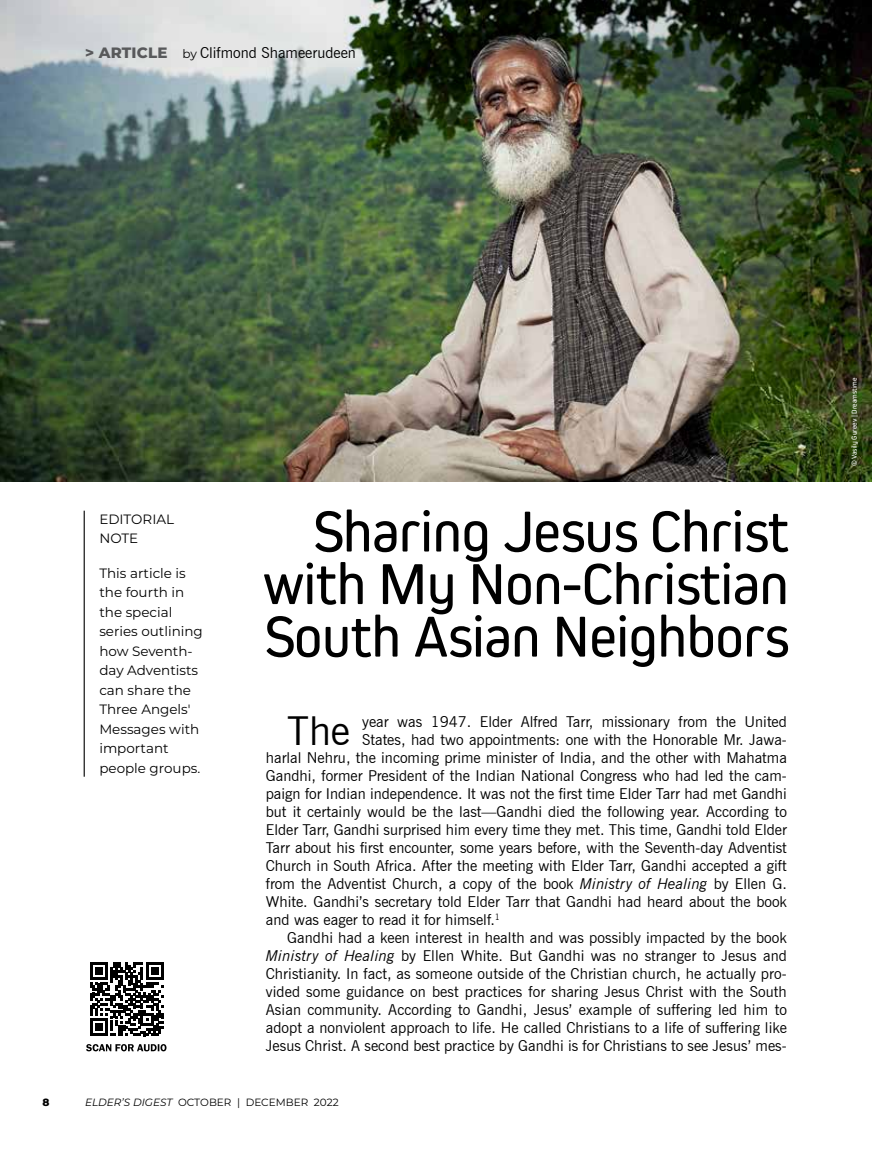
<style>
.page{position:relative;width:872px;height:1149px;background:#fff}
.page>*{position:absolute;margin:0;border:0;box-sizing:border-box;transform-origin:0 0}
.t1{font:60px/52.5px "Kiro";letter-spacing:-.01em;color:#000;text-align:justify}
.t2{font:39.9px "News Gothic BT";color:#000}
.t3{font:15px "News Gothic BT";color:#000}
.t4{font:13.5px/19.5px "Montserrat";color:#000}
.t5{font:10.5px "Montserrat";color:#000}
.t6{font:800 10.5px "Montserrat";color:#000}
.t7{font:7.5px "Kiro";color:#fff}
.s1{font-family:"Montserrat";font-weight:800;color:#58595b}
.s2{font-family:"Montserrat";font-size:12px}
.s3{font-style:italic}
</style>
<div class="page">
<img style="left:0;top:0;width:872px;height:481px">
<svg style="left:86px;top:1044px;width:80px;height:6px"></svg>
<hr style="left:84px;top:510px;width:1px;height:266px;background:#000">
<svg style="left:90px;top:962px;width:73px;height:73px"></svg>
<p class="t3" style="left:85px;top:43px;width:272px"><span class="s1">&gt; ARTICLE</span> <span class="s2">by</span> Clifmond Shameerudeen</p>
<p class="t4" style="left:99px;top:508px;width:76px">EDITORIAL<br>NOTE</p>
<p class="t4" style="left:99px;top:562px;width:105px">This article is the fourth in the special series outlining how Seventh&shy;day Adventists can share the<br>Three Angels'<br>Messages with important people groups.</p>
<h1 class="t1" style="left:262px;top:504px;width:528px;text-indent:50px">Sharing Jesus Christ with My Non-Christian South Asian Neighbors</h1>
<h2 class="t2" style="left:287px;top:706px;width:65px">The</h2>
<p class="t3" style="left:362px;top:712px;width:426px">year was 1947. Elder Alfred Tarr, missionary from the United</p>
<p class="t3" style="left:362px;top:730px;width:426px">States, had two appointments: one with the Honorable Mr. Jawa-</p>
<p class="t3" style="left:266px;top:748px;width:522px">harlal Nehru, the incoming prime minister of India, and the other with Mahatma</p>
<p class="t3" style="left:266px;top:766px;width:522px">Gandhi, former President of the Indian National Congress who had led the cam-</p>
<p class="t3" style="left:266px;top:784px;width:522px">paign for Indian independence. It was not the first time Elder Tarr had met Gandhi</p>
<p class="t3" style="left:266px;top:802px;width:522px">but it certainly would be the last—Gandhi died the following year. According to</p>
<p class="t3" style="left:266px;top:820px;width:522px">Elder Tarr, Gandhi surprised him every time they met. This time, Gandhi told Elder</p>
<p class="t3" style="left:266px;top:838px;width:522px">Tarr about his first encounter, some years before, with the Seventh-day Adventist</p>
<p class="t3" style="left:266px;top:856px;width:522px">Church in South Africa. After the meeting with Elder Tarr, Gandhi accepted a gift</p>
<p class="t3" style="left:266px;top:874px;width:522px">from the Adventist Church, a copy of the book <span class="s3">Ministry of Healing</span> by Ellen G.</p>
<p class="t3" style="left:266px;top:892px;width:522px">White. Gandhi’s secretary told Elder Tarr that Gandhi had heard about the book</p>
<p class="t3" style="left:266px;top:910px;width:236px">and was eager to read it for himself.<sup>1</sup></p>
<p class="t3" style="left:287px;top:928px;width:501px">Gandhi had a keen interest in health and was possibly impacted by the book</p>
<p class="t3" style="left:266px;top:946px;width:522px"><span class="s3">Ministry of Healing</span> by Ellen White. But Gandhi was no stranger to Jesus and</p>
<p class="t3" style="left:266px;top:964px;width:522px">Christianity. In fact, as someone outside of the Christian church, he actually pro-</p>
<p class="t3" style="left:266px;top:982px;width:522px">vided some guidance on best practices for sharing Jesus Christ with the South</p>
<p class="t3" style="left:266px;top:1000px;width:522px">Asian community. According to Gandhi, Jesus’ example of suffering led him to</p>
<p class="t3" style="left:266px;top:1018px;width:522px">adopt a nonviolent approach to life. He called Christians to a life of suffering like</p>
<p class="t3" style="left:266px;top:1036px;width:522px">Jesus Christ. A second best practice by Gandhi is for Christians to see Jesus’ mes-</p>
<p class="t6" style="left:43px;top:1094px;width:9px">8</p>
<p class="t5" style="left:85px;top:1094px;width:255px"><span class="s3">ELDER’S DIGEST</span> OCTOBER | DECEMBER 2022</p>
<p class="t7" style="left:850px;top:466px;width:90px;rotate:-90deg">© Vasily Gureev | Dreamstime</p>
</div>
